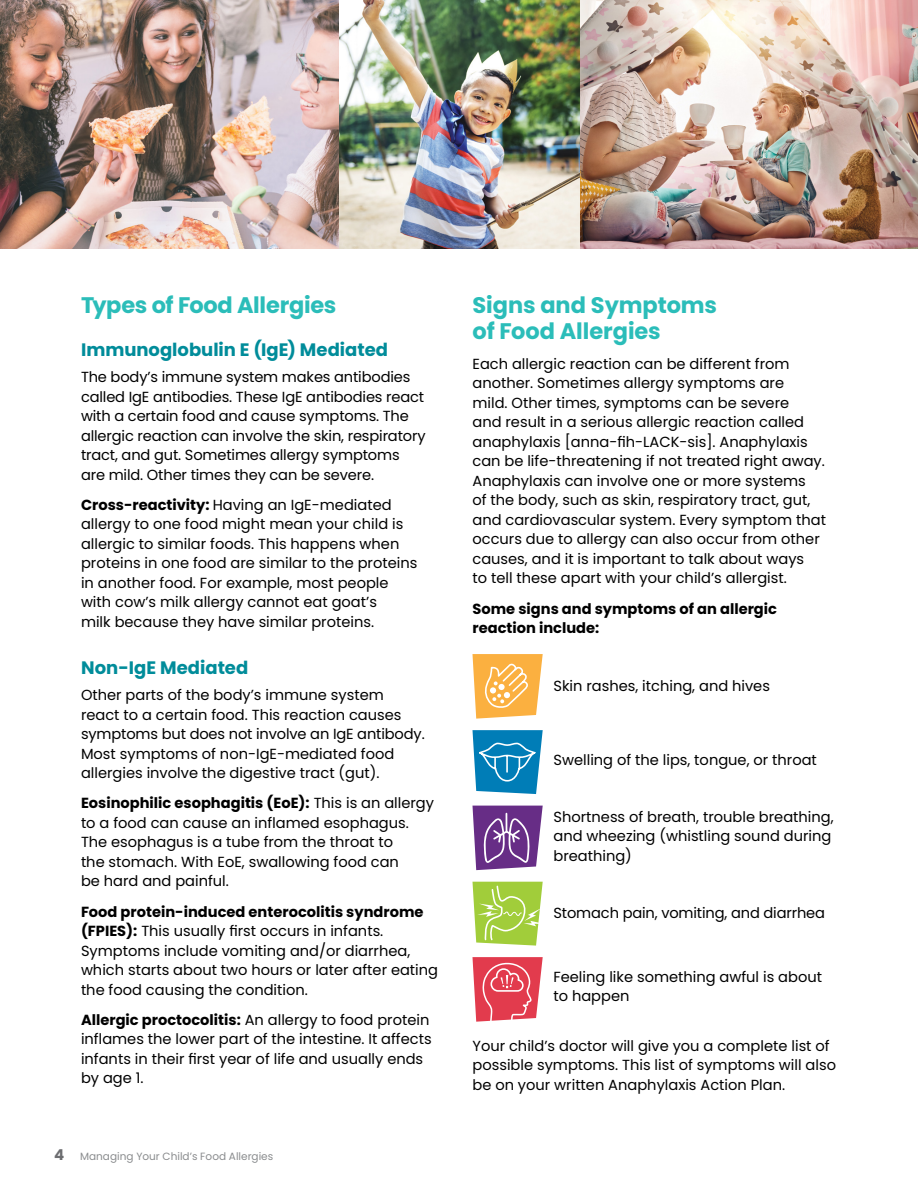
<style>
.page{position:relative;width:918px;height:1188px;background:#fff}
.page>*{position:absolute;margin:0;border:0;box-sizing:border-box;transform-origin:0 0}
.t1{font:700 22.5px/25.5px "Poppins";letter-spacing:-.01em;color:#2bbdb9}
.t2{font:700 18px "Poppins";color:#008c9a}
.t3{font:14.7px/19.5px "Poppins";color:#000}
.t4{font:700 14.7px/19.5px "Poppins";color:#000}
.t5{font:10.5px "Poppins";color:#8a8c8e}
.s1{font-weight:700}
.s2{font-weight:700;font-size:15px;color:#6d6e71}
</style>
<div class="page">
<img style="left:0;top:0;width:339px;height:248px">
<img style="left:339px;top:0;width:241px;height:248px">
<img style="left:580px;top:0;width:338px;height:248px">
<svg style="left:472px;top:654px;width:71px;height:65px"></svg>
<svg style="left:472px;top:730px;width:71px;height:64px;background:#2f95c4"></svg>
<svg style="left:472px;top:806px;width:71px;height:64px;background:#875aa0"></svg>
<svg style="left:472px;top:882px;width:71px;height:64px;background:#b4d762"></svg>
<svg style="left:472px;top:957px;width:71px;height:65px;background:#e76372"></svg>
<h1 class="t1" style="left:81px;top:293px;width:257px">Types of Food Allergies</h1>
<p class="t2" style="left:81px;top:339px;width:309px">Immunoglobulin E (IgE) Mediated</p>
<p class="t3" style="left:81px;top:367px;width:346px">The body’s immune system makes antibodies called IgE antibodies. These IgE antibodies react with a certain food and cause symptoms. The allergic reaction can involve the skin, respiratory tract, and gut. Sometimes allergy symptoms are mild. Other times they can be severe.</p>
<p class="t3" style="left:81px;top:495px;width:338px"><span class="s1">Cross-reactivity:</span> Having an IgE-mediated allergy to one food might mean your child is allergic to similar foods. This happens when proteins in one food are similar to the proteins in another food. For example, most people with cow’s milk allergy cannot eat goat’s<br>milk because they have similar proteins.</p>
<p class="t2" style="left:81px;top:657px;width:169px">Non-IgE Mediated</p>
<p class="t3" style="left:81px;top:685px;width:345px">Other parts of the body’s immune system react to a certain food. This reaction causes symptoms but does not involve an IgE antibody.<br>Most symptoms of non-IgE-mediated food allergies involve the digestive tract (gut).</p>
<p class="t3" style="left:81px;top:793px;width:355px"><span class="s1">Eosinophilic esophagitis (EoE):</span> This is an allergy to a food can cause an inflamed esophagus.<br>The esophagus is a tube from the throat to<br>the stomach. With EoE, swallowing food can<br>be hard and painful.</p>
<p class="t3" style="left:81px;top:902px;width:359px"><span class="s1">Food protein-induced enterocolitis syndrome (FPIES):</span> This usually first occurs in infants.<br>Symptoms include vomiting and/or diarrhea, which starts about two hours or later after eating the food causing the condition.</p>
<p class="t3" style="left:81px;top:1010px;width:352px"><span class="s1">Allergic proctocolitis:</span> An allergy to food protein inflames the lower part of the intestine. It affects infants in their first year of life and usually ends by age 1.</p>
<p class="t5" style="left:54px;top:1150px;width:221px"><span class="s2">4</span> Managing Your Child’s Food Allergies</p>
<h1 class="t1" style="left:472px;top:293px;width:246px">Signs and Symptoms of Food Allergies</h1>
<p class="t3" style="left:472px;top:354px;width:355px">Each allergic reaction can be different from another. Sometimes allergy symptoms are<br>mild. Other times, symptoms can be severe<br>and result in a serious allergic reaction called anaphylaxis [anna-fih-LACK-sis]. Anaphylaxis can be life-threatening if not treated right away.<br>Anaphylaxis can involve one or more systems<br>of the body, such as skin, respiratory tract, gut, and cardiovascular system. Every symptom that occurs due to allergy can also occur from other causes, and it is important to talk about ways<br>to tell these apart with your child’s allergist.</p>
<p class="t4" style="left:472px;top:599px;width:306px">Some signs and symptoms of an allergic reaction include:</p>
<p class="t3" style="left:553px;top:676px;width:218px">Skin rashes, itching, and hives</p>
<p class="t3" style="left:553px;top:750px;width:265px">Swelling of the lips, tongue, or throat</p>
<p class="t3" style="left:553px;top:807px;width:282px">Shortness of breath, trouble breathing, and wheezing (whistling sound during breathing)</p>
<p class="t3" style="left:553px;top:903px;width:273px">Stomach pain, vomiting, and diarrhea</p>
<p class="t3" style="left:553px;top:967px;width:270px">Feeling like something awful is about to happen</p>
<p class="t3" style="left:472px;top:1036px;width:365px">Your child’s doctor will give you a complete list of possible symptoms. This list of symptoms will also be on your written Anaphylaxis Action Plan.</p>
</div>
